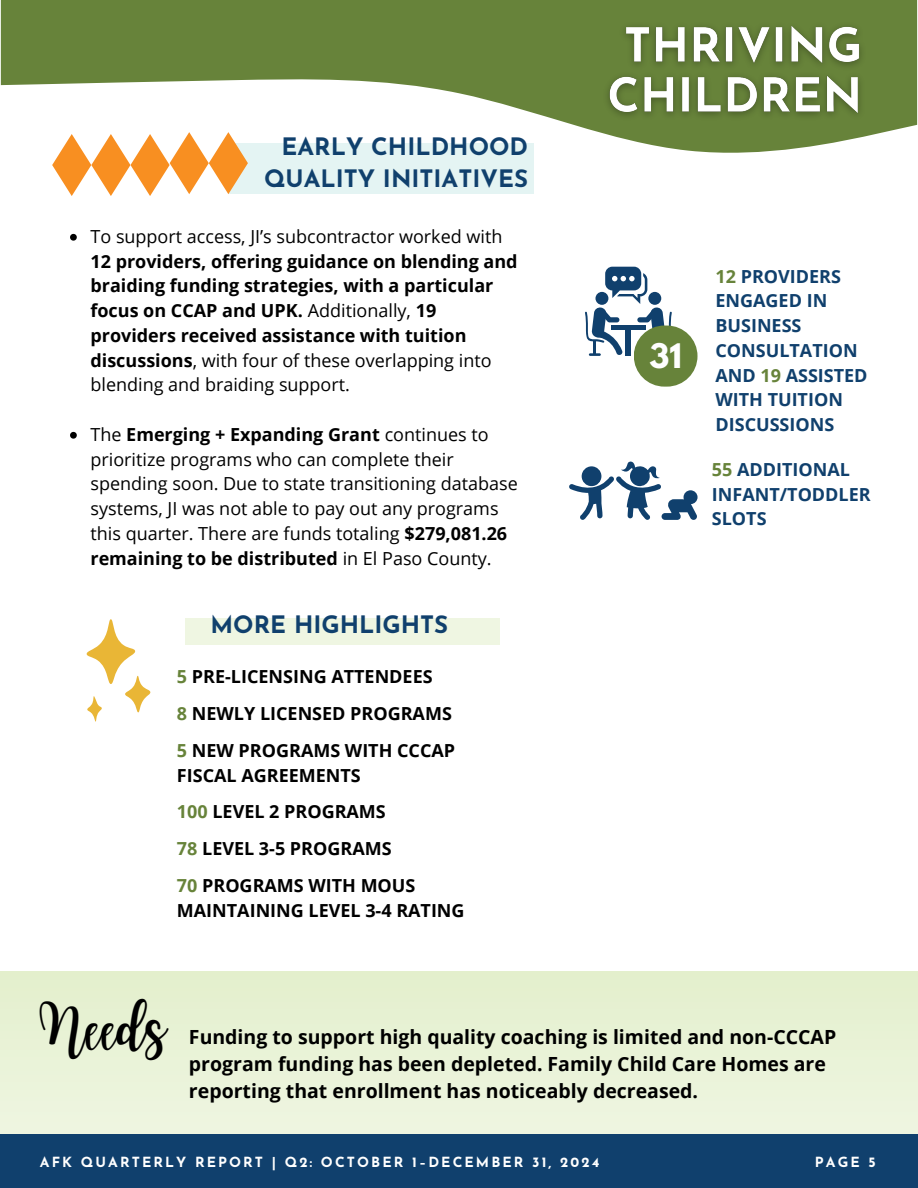
<style>
.page{position:relative;width:918px;height:1188px;background:#fff}
.page>*{position:absolute;margin:0;border:0;box-sizing:border-box;transform-origin:0 0}
.t1{font:47.25px "Joshico";color:#000}
.t2{font:700 30px "League Spartan";color:#fefefe}
.t3{font:700 24px/32.7px "Josefin Sans";color:#10406d;text-align:right}
.t4{font:700 19.5px/27px "Open Sans";color:#000}
.t5{font:700 18px/24.8px "Open Sans";color:#000}
.t6{font:18px/24.8px "Open Sans";color:#000}
.t7{font:700 18px/24.8px "Open Sans";color:#10406d}
.t8{font:700 13.95px "Josefin Sans";letter-spacing:.15em;color:#fff}
.s1{font-weight:400}
.s2{font-weight:700}
.s3{color:#67833a}
</style>
<div class="page">
<svg style="left:1px;top:0;width:916px;height:153px;fill:#67833a"></svg>
<div style="left:0;top:728px;width:918px;height:460px;background:#e9f3d7"></div>
<div style="left:0;top:1134px;width:918px;height:54px;background:#10406d"></div>
<svg style="left:585px;top:267px;width:86px;height:89px"></svg>
<div style="left:634px;top:326px;width:64px;height:61px;background:#67833a;border-radius:31px"></div>
<svg style="left:569px;top:461px;width:129px;height:59px"></svg>
<div style="left:228px;top:144px;width:306px;height:50px;background:#e4f4f3"></div>
<svg style="left:52px;top:132px;width:196px;height:64px"></svg>
<div style="left:0;top:544px;width:918px;height:427px;background:#fff"></div>
<svg style="left:70px;top:234px;width:7px;height:7px"></svg>
<svg style="left:70px;top:432px;width:7px;height:7px"></svg>
<img style="left:597px;top:15px;width:276px;height:113px">
<svg style="left:86px;top:619px;width:65px;height:103px"></svg>
<div style="left:185px;top:618px;width:314px;height:26px;background:#eff6e2"></div>
<p class="t3" style="left:264px;top:132px;width:265px">EARLY CHILDHOOD<br>QUALITY INITIATIVES</p>
<p class="t5" style="left:91px;top:224px;width:429px"><span class="s1">To support access, JI’s subcontractor worked with </span>12 providers, offering guidance on blending and braiding funding strategies, with a particular focus on CCAP and UPK. <span class="s1">Additionally,</span> 19 providers received assistance with tuition discussions<span class="s1">, with four of these overlapping into blending and braiding support.</span></p>
<p class="t6" style="left:91px;top:422px;width:429px">The <span class="s2">Emerging + Expanding Grant</span> continues to prioritize programs who can complete their spending soon. Due to state transitioning database systems, JI was not able to pay out any programs this quarter. There are funds totaling <span class="s2">$279,081.26 remaining to be distributed</span> in El Paso County.</p>
<h3 class="t3" style="left:211px;top:610px;width:239px">MORE HIGHLIGHTS</h3>
<p class="t5" style="left:177px;top:664px;width:257px"><span class="s3">5</span> PRE-LICENSING ATTENDEES</p>
<p class="t5" style="left:177px;top:701px;width:276px"><span class="s3">8</span> NEWLY LICENSED PROGRAMS</p>
<p class="t5" style="left:177px;top:737px;width:280px"><span class="s3">5</span> NEW PROGRAMS WITH CCCAP<br>FISCAL AGREEMENTS</p>
<p class="t5" style="left:177px;top:799px;width:210px"><span class="s3">100</span> LEVEL 2 PROGRAMS</p>
<h4 class="t5" style="left:177px;top:836px;width:216px"><span class="s3">78</span> LEVEL 3-5 PROGRAMS</h4>
<p class="t5" style="left:177px;top:872px;width:289px"><span class="s3">70</span> PROGRAMS WITH MOUS<br>MAINTAINING LEVEL 3-4 RATING</p>
<p class="t2" style="left:649px;top:341px;width:34px">31</p>
<h4 class="t7" style="left:715px;top:263px;width:154px"><span class="s3">12</span> PROVIDERS<br>ENGAGED IN<br>BUSINESS<br>CONSULTATION<br>AND <span class="s3">19</span> ASSISTED<br>WITH TUITION<br>DISCUSSIONS</h4>
<p class="t7" style="left:712px;top:456px;width:160px"><span class="s3">55</span> ADDITIONAL<br>INFANT/TODDLER<br>SLOTS</p>
<h3 class="t1" style="left:40px;top:988px;width:128px">Needs</h3>
<p class="t4" style="left:189px;top:1023px;width:649px">Funding to support high quality coaching is limited and non-CCCAP program funding has been depleted. Family Child Care Homes are reporting that enrollment has noticeably decreased.</p>
<p class="t8" style="left:40px;top:1156px;width:561px">AFK QUARTERLY REPORT | Q2: OCTOBER 1–DECEMBER 31, 2024</p>
<p class="t8" style="left:815px;top:1156px;width:62px">PAGE 5</p>
</div>
